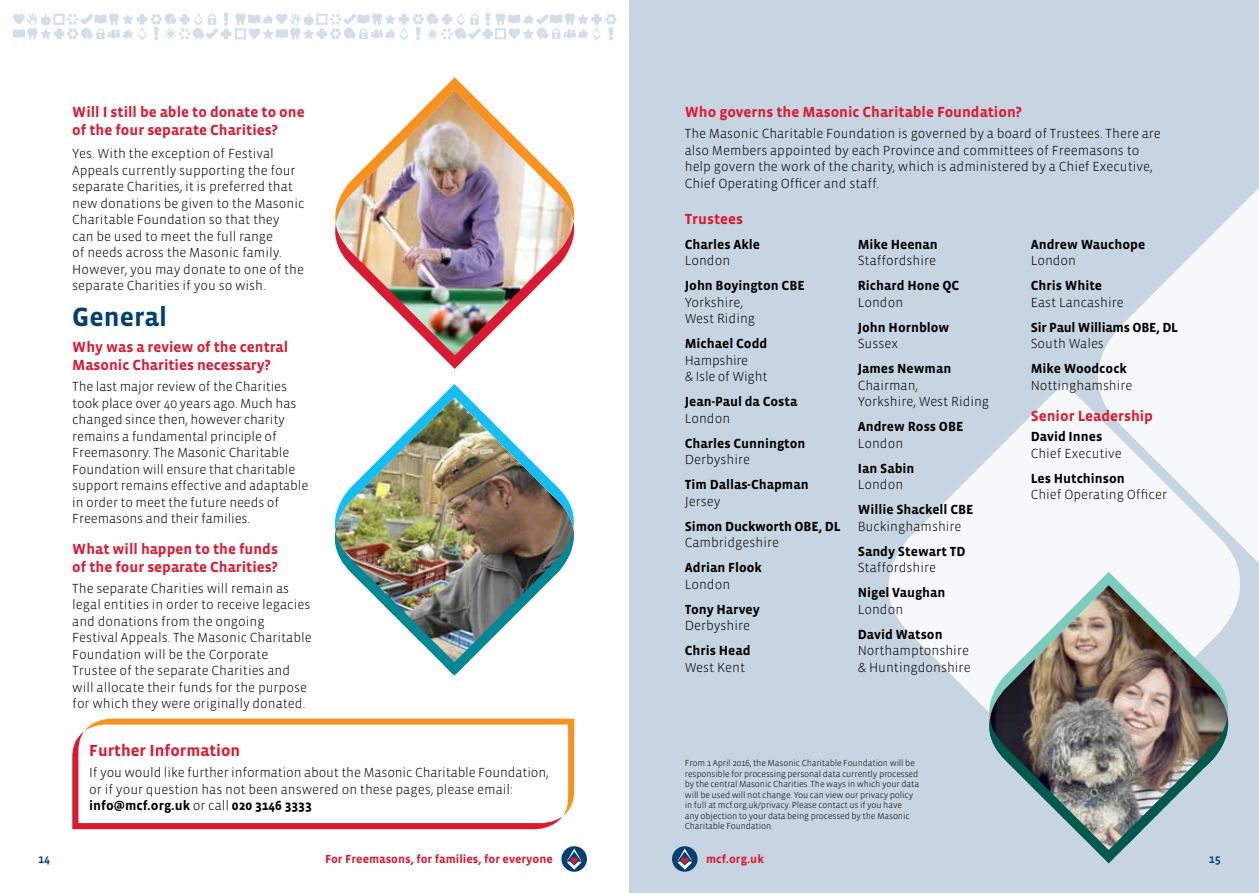
<style>
.page{position:relative;width:1259px;height:893px;background:#fff}
.page>*{position:absolute;margin:0;border:0;box-sizing:border-box;transform-origin:0 0}
.t1{font:700 27px "Vista Sans";color:#004071}
.t2{font:700 16.5px "Vista Sans";color:#da1a32}
.t3{font:700 15px/18px "Vista Sans";color:#da1a32}
.t4{font:300 13.5px/16.5px "Vista Sans";color:#000}
.t5{font:700 13.5px "Vista Sans";color:#000}
.t6{font:700 12px "Vista Sans";color:#da1a32}
.t7{font:12px "Vista Sans Med";color:#004071}
.t8{font:300 9px/10.5px "Vista Sans";letter-spacing:-.015em;color:#000}
.s1{font-weight:700}
</style>
<div class="page">
<div style="left:629px;top:0;width:630px;height:893px;background:#c7d5e2"></div>
<svg style="left:1098px;top:188px;width:161px;height:195px;fill:#f6f8fa"></svg>
<svg style="left:888px;top:383px;width:371px;height:309px;fill:#f6f8fa"></svg>
<svg style="left:13px;top:13px;width:604px;height:27px"></svg>
<svg style="left:561px;top:846px;width:26px;height:26px"></svg>
<svg style="left:567px;top:848px;width:14px;height:22px"></svg>
<div style="left:672px;top:846px;width:25px;height:26px;background:#004071;border-radius:50%"></div>
<svg style="left:677px;top:848px;width:15px;height:22px"></svg>
<svg style="left:91px;top:719px;width:483px;height:92px;background:#f79a2f"></svg>
<svg style="left:84px;top:725px;width:484px;height:92px"></svg>
<svg style="left:72px;top:731px;width:490px;height:98px"></svg>
<img style="left:969px;top:585px;width:278px;height:124px">
<img style="left:986px;top:572px;width:245px;height:291px">
<img style="left:334px;top:384px;width:240px;height:292px">
<img style="left:335px;top:77px;width:240px;height:292px">
<p class="t3" style="left:72px;top:104px;width:234px">Will I still be able to donate to one of the four separate Charities?</p>
<p class="t4" style="left:72px;top:146px;width:234px">Yes. With the exception of Festival Appeals currently supporting the four separate Charities, it is preferred that new donations be given to the Masonic Charitable Foundation so that they can be used to meet the full range<br>of needs across the Masonic family.<br>However, you may donate to one of the separate Charities if you so wish.</p>
<h1 class="t1" style="left:72px;top:303px;width:96px">General</h1>
<p class="t3" style="left:72px;top:339px;width:217px">Why was a review of the central<br>Masonic Charities necessary?</p>
<p class="t4" style="left:72px;top:379px;width:238px">The last major review of the Charities took place over 40 years ago. Much has changed since then, however charity remains a fundamental principle of Freemasonry. The Masonic Charitable Foundation will ensure that charitable support remains effective and adaptable in order to meet the future needs of Freemasons and their families.</p>
<p class="t3" style="left:72px;top:540px;width:207px">What will happen to the funds of the four separate Charities?</p>
<p class="t4" style="left:72px;top:580px;width:241px">The separate Charities will remain as legal entities in order to receive legacies and donations from the ongoing Festival Appeals. The Masonic Charitable Foundation will be the Corporate Trustee of the separate Charities and will allocate their funds for the purpose for which they were originally donated.</p>
<p class="t2" style="left:89px;top:742px;width:152px">Further Information</p>
<p class="t4" style="left:89px;top:764px;width:461px">If you would like further information about the Masonic Charitable Foundation, or if your question has not been answered on these pages, please email: <span class="s1">info@mcf.org.uk</span> or call <span class="s1">020 3146 3333</span></p>
<p class="t3" style="left:685px;top:104px;width:338px">Who governs the Masonic Charitable Foundation?</p>
<p class="t4" style="left:685px;top:126px;width:477px">The Masonic Charitable Foundation is governed by a board of Trustees. There are also Members appointed by each Province and committees of Freemasons to help govern the work of the charity, which is administered by a Chief Executive, Chief Operating Officer and staff.</p>
<p class="t3" style="left:685px;top:210px;width:60px">Trustees</p>
<p class="t5" style="left:685px;top:237px;width:77px">Charles Akle</p>
<p class="t4" style="left:685px;top:253px;width:47px">London</p>
<p class="t5" style="left:685px;top:279px;width:121px">John Boyington CBE</p>
<p class="t4" style="left:685px;top:294px;width:72px">Yorkshire,<br>West Riding</p>
<p class="t5" style="left:685px;top:337px;width:84px">Michael Codd</p>
<p class="t4" style="left:685px;top:352px;width:84px">Hampshire<br>&amp; Isle of Wight</p>
<p class="t5" style="left:685px;top:395px;width:114px">Jean-Paul da Costa</p>
<p class="t4" style="left:685px;top:410px;width:47px">London</p>
<p class="t5" style="left:685px;top:436px;width:122px">Charles Cunnington</p>
<p class="t4" style="left:685px;top:452px;width:67px">Derbyshire</p>
<p class="t5" style="left:685px;top:478px;width:125px">Tim Dallas-Chapman</p>
<p class="t4" style="left:685px;top:493px;width:37px">Jersey</p>
<p class="t5" style="left:685px;top:519px;width:157px">Simon Duckworth OBE, DL</p>
<p class="t4" style="left:685px;top:535px;width:96px">Cambridgeshire</p>
<p class="t5" style="left:685px;top:561px;width:79px">Adrian Flook</p>
<p class="t4" style="left:685px;top:576px;width:47px">London</p>
<p class="t5" style="left:685px;top:602px;width:77px">Tony Harvey</p>
<p class="t4" style="left:685px;top:618px;width:67px">Derbyshire</p>
<p class="t5" style="left:685px;top:644px;width:67px">Chris Head</p>
<p class="t4" style="left:685px;top:659px;width:62px">West Kent</p>
<p class="t5" style="left:857px;top:237px;width:82px">Mike Heenan</p>
<p class="t4" style="left:857px;top:253px;width:80px">Staffordshire</p>
<p class="t5" style="left:857px;top:279px;width:103px">Richard Hone QC</p>
<p class="t4" style="left:857px;top:294px;width:47px">London</p>
<p class="t5" style="left:857px;top:320px;width:93px">John Hornblow</p>
<p class="t4" style="left:857px;top:336px;width:42px">Sussex</p>
<p class="t5" style="left:857px;top:362px;width:95px">James Newman</p>
<p class="t4" style="left:857px;top:377px;width:133px">Chairman,<br>Yorkshire, West Riding</p>
<p class="t5" style="left:857px;top:420px;width:107px">Andrew Ross OBE</p>
<p class="t4" style="left:857px;top:435px;width:47px">London</p>
<p class="t5" style="left:857px;top:461px;width:58px">Ian Sabin</p>
<p class="t4" style="left:857px;top:477px;width:47px">London</p>
<p class="t5" style="left:857px;top:503px;width:117px">Willie Shackell CBE</p>
<p class="t4" style="left:857px;top:518px;width:105px">Buckinghamshire</p>
<p class="t5" style="left:857px;top:544px;width:109px">Sandy Stewart TD</p>
<p class="t4" style="left:857px;top:560px;width:80px">Staffordshire</p>
<p class="t5" style="left:857px;top:586px;width:89px">Nigel Vaughan</p>
<p class="t4" style="left:857px;top:601px;width:47px">London</p>
<p class="t5" style="left:857px;top:627px;width:86px">David Watson</p>
<p class="t4" style="left:857px;top:643px;width:114px">Northamptonshire &amp; Huntingdonshire</p>
<p class="t8" style="left:685px;top:758px;width:236px">From 1 April 2016, the Masonic Charitable Foundation will be responsible for processing personal data currently processed by the central Masonic Charities. The ways in which your data will be used will not change. You can view our privacy policy in full at mcf.org.uk/privacy. Please contact us if you have<br>any objection to your data being processed by the Masonic Charitable Foundation.</p>
<p class="t5" style="left:1030px;top:237px;width:116px">Andrew Wauchope</p>
<p class="t4" style="left:1030px;top:253px;width:47px">London</p>
<p class="t5" style="left:1030px;top:279px;width:73px">Chris White</p>
<p class="t4" style="left:1030px;top:294px;width:95px">East Lancashire</p>
<p class="t5" style="left:1030px;top:320px;width:149px">Sir Paul Williams OBE, DL</p>
<p class="t4" style="left:1030px;top:336px;width:75px">South Wales</p>
<p class="t5" style="left:1030px;top:362px;width:98px">Mike Woodcock</p>
<p class="t4" style="left:1030px;top:377px;width:103px">Nottinghamshire</p>
<p class="t3" style="left:1030px;top:407px;width:124px">Senior Leadership</p>
<p class="t5" style="left:1030px;top:430px;width:73px">David Innes</p>
<p class="t4" style="left:1030px;top:445px;width:93px">Chief Executive</p>
<p class="t5" style="left:1030px;top:471px;width:95px">Les Hutchinson</p>
<p class="t4" style="left:1030px;top:487px;width:138px">Chief Operating Officer</p>
<p class="t7" style="left:38px;top:853px;width:13px">14</p>
<p class="t6" style="left:325px;top:853px;width:229px">For Freemasons, for families, for everyone</p>
<p class="t6" style="left:706px;top:853px;width:59px">mcf.org.uk</p>
<p class="t7" style="left:1208px;top:853px;width:13px">15</p>
</div>
